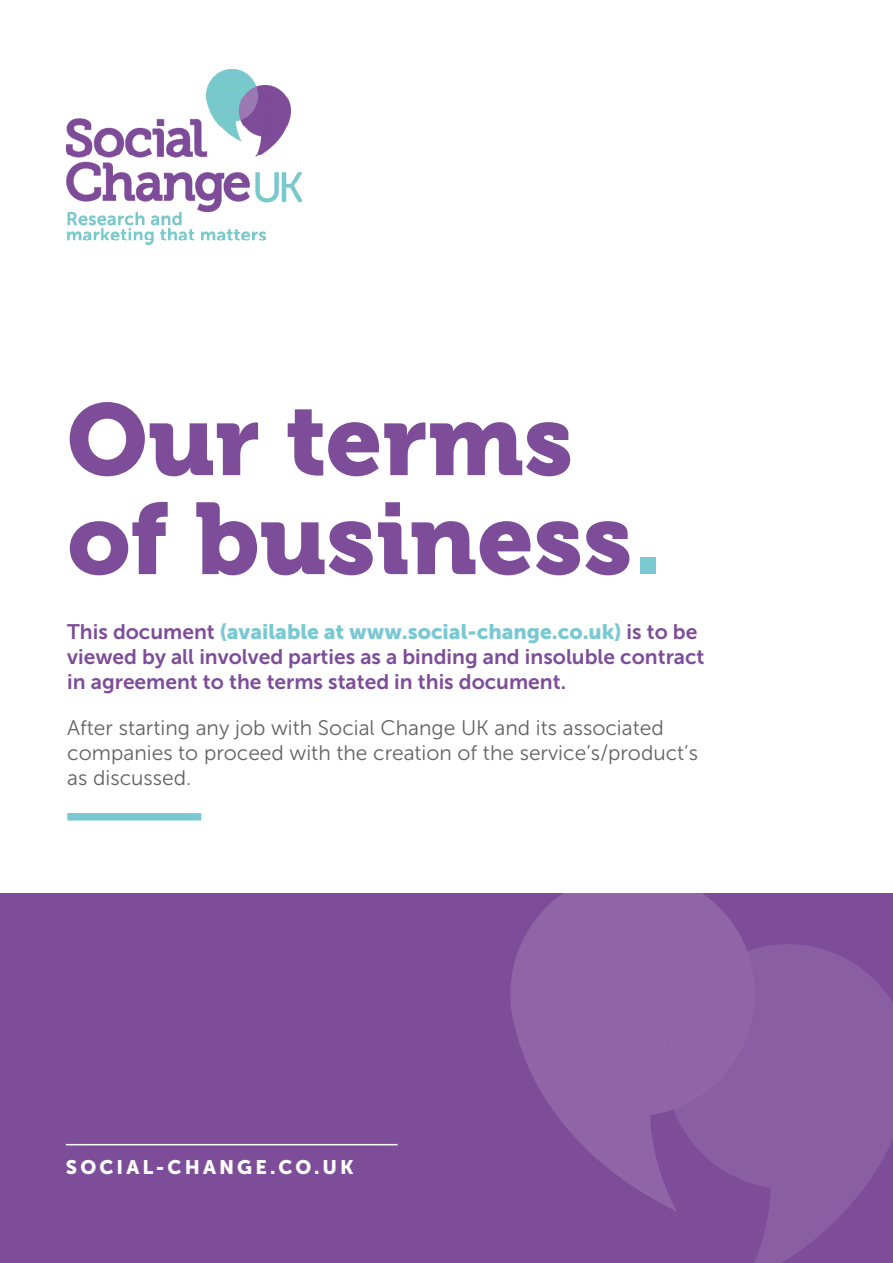
<style>
.page{position:relative;width:893px;height:1263px;background:#fff}
.page>*{position:absolute;margin:0;border:0;box-sizing:border-box;transform-origin:0 0}
.t1{font:100.5px/99px "Museo 900";color:#7e4d99}
.t2{font:21px/25.2px "Museo Sans 300";color:#646363}
.t3{font:21px/25.2px "Museo Sans 700";color:#7e4d99}
.t4{font:21px "Museo Sans 900";color:#7ac9d2}
.t5{font:19.5px "Museo Sans 900";letter-spacing:.16em;color:#fff}
.s1{color:#7ac9d2}
.s2{font-family:"Museo Sans 700";color:#7e4d99}
</style>
<div class="page">
<div style="left:0;top:893px;width:893px;height:370px;background:#7e4d99"></div>
<svg style="left:510px;top:893px;width:234px;height:316px;fill:#8f65a7"></svg>
<svg style="left:673px;top:944px;width:220px;height:319px;fill:#8a5ea3"></svg>
<div style="left:666px;top:951px;width:89px;height:158px;background:#8f65a7"></div>
<img style="left:66px;top:70px;width:236px;height:175px">
<hr style="left:66px;top:1144px;width:332px;height:1px;background:#fff">
<div style="left:67px;top:813px;width:134px;height:7px;background:#7ac9d2"></div>
<h1 class="t1" style="left:67px;top:391px;width:597px">Our terms of business<span class="s1">.</span></h1>
<p class="t4" style="left:67px;top:619px;width:632px"><span class="s2">This document</span> (available at www.social-change.co.uk) <span class="s2">is to be</span></p>
<p class="t3" style="left:67px;top:644px;width:639px">viewed by all involved parties as a binding and insoluble contract in agreement to the terms stated in this document.</p>
<p class="t2" style="left:67px;top:715px;width:632px">After starting any job with Social Change UK and its associated companies to proceed with the creation of the service’s/product’s as discussed.</p>
<p class="t5" style="left:66px;top:1156px;width:289px">SOCIAL-CHANGE.CO.UK</p>
</div>
